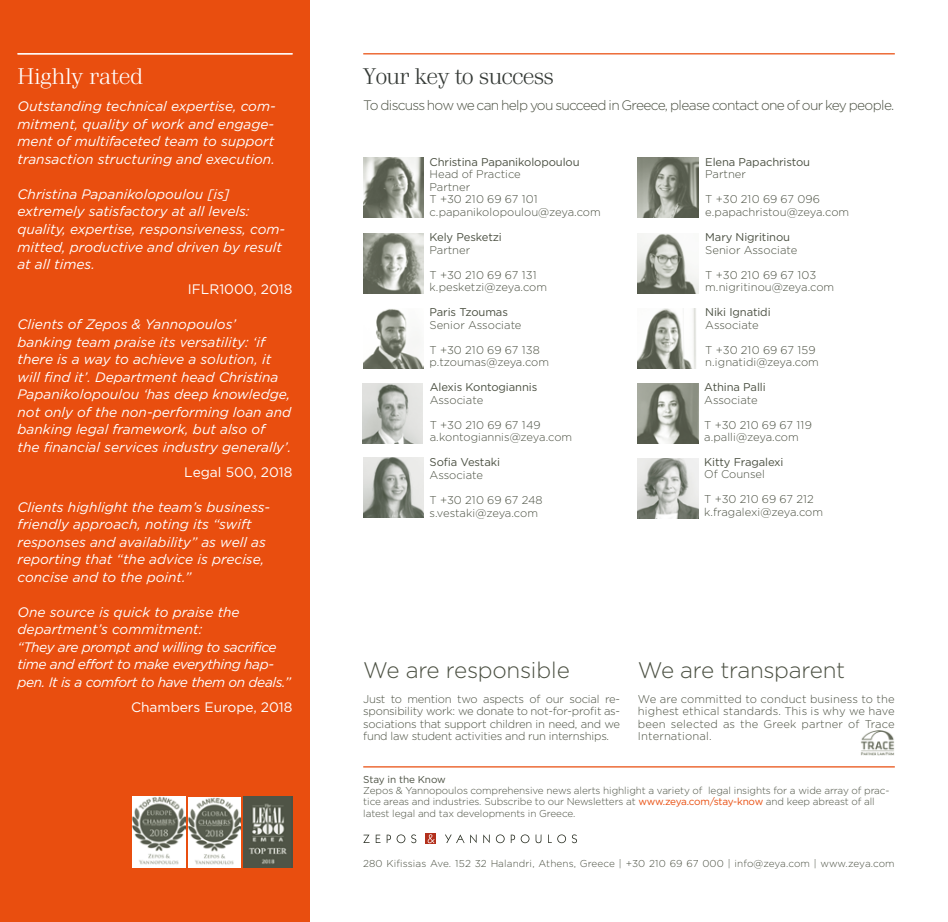
<style>
.page{position:relative;width:948px;height:922px;background:#fff}
.page>*{position:absolute;margin:0;border:0;box-sizing:border-box;transform-origin:0 0}
.t1{font:300 22.5px "Gotham Greek";letter-spacing:-.02em;color:#4c5143}
.t2{font:300 22.5px "Waldorf TL Pro";letter-spacing:-.02em;color:#353a36}
.t3{font:300 22.5px "Waldorf TL Pro";color:#fff}
.t4{font:italic 13.75px/17.5px "Gotham Greek";color:#fff}
.t5{font:italic 13.75px/17.5px "Gotham Greek";letter-spacing:-.03em;color:#fff}
.t6{font:300 13.75px "Gotham Greek";letter-spacing:-.06em;color:#4c5143}
.t7{font:13.75px "Gotham Greek";color:#fff}
.t8{font:300 11.25px/12.5px "Gotham Greek";letter-spacing:-.01em;color:#4c5143}
.t9{font:11.25px "Gotham Greek";letter-spacing:-.01em;color:#4c5143}
.t10{font:300 10px/11.2px "Gotham Greek";letter-spacing:-.02em;color:#4c5143}
.t11{font:300 10px "Gotham Greek";color:#4c5143}
.t12{font:10px "Gotham Greek";letter-spacing:-.01em;color:#4c5143}
.s1{font-weight:400;color:#e94e0f}
</style>
<div class="page">
<div style="left:0;top:0;width:310px;height:921px;background:#e94e0f"></div>
<hr style="left:18px;top:53px;width:275px;height:1px;background:#fff">
<img style="left:188px;top:797px;width:53px;height:70px">
<img style="left:132px;top:796px;width:53px;height:71px">
<img style="left:244px;top:796px;width:48px;height:71px">
<hr style="left:363px;top:766px;width:532px;height:1px;background:#e94e0f">
<hr style="left:363px;top:53px;width:532px;height:1px;background:#e94e0f">
<img style="left:861px;top:730px;width:34px;height:25px">
<img style="left:363px;top:233px;width:60px;height:60px">
<img style="left:363px;top:158px;width:60px;height:60px">
<img style="left:638px;top:158px;width:60px;height:60px">
<img style="left:363px;top:457px;width:60px;height:61px">
<img style="left:638px;top:458px;width:60px;height:60px">
<img style="left:363px;top:309px;width:60px;height:59px">
<img style="left:362px;top:383px;width:60px;height:60px">
<img style="left:638px;top:308px;width:58px;height:60px">
<img style="left:638px;top:233px;width:60px;height:60px">
<img style="left:638px;top:383px;width:60px;height:60px">
<svg style="left:363px;top:834px;width:7px;height:8px"></svg>
<svg style="left:376px;top:834px;width:5px;height:8px"></svg>
<svg style="left:387px;top:834px;width:4px;height:8px"></svg>
<svg style="left:397px;top:834px;width:8px;height:9px"></svg>
<svg style="left:411px;top:834px;width:5px;height:9px"></svg>
<svg style="left:445px;top:834px;width:19px;height:8px"></svg>
<svg style="left:470px;top:834px;width:7px;height:9px"></svg>
<svg style="left:483px;top:834px;width:7px;height:9px"></svg>
<svg style="left:496px;top:834px;width:9px;height:9px"></svg>
<svg style="left:511px;top:834px;width:4px;height:8px"></svg>
<svg style="left:521px;top:834px;width:8px;height:9px"></svg>
<svg style="left:536px;top:834px;width:5px;height:9px"></svg>
<svg style="left:548px;top:834px;width:18px;height:9px"></svg>
<svg style="left:572px;top:834px;width:5px;height:9px"></svg>
<div style="left:425px;top:833px;width:11px;height:10px;background:#b3301c"></div>
<svg style="left:428px;top:834px;width:6px;height:9px"></svg>
<h1 class="t3" style="left:18px;top:63px;width:127px">Highly rated</h1>
<h1 class="t2" style="left:363px;top:63px;width:192px">Your key to success</h1>
<p class="t4" style="left:18px;top:98px;width:260px;text-align:justify">Outstanding technical expertise, com&shy;mitment, quality of work and engage&shy;ment of multifaceted team to support transaction structuring and execution.</p>
<p class="t4" style="left:18px;top:185px;width:269px">Christina Papanikolopoulou [is] extremely satisfactory at all levels: quality, expertise, responsiveness, com&shy;mitted, productive and driven by result at all times.</p>
<p class="t7" style="left:188px;top:281px;width:106px">IFLR1000, 2018</p>
<p class="t4" style="left:18px;top:315px;width:275px">Clients of Zepos &amp; Yannopoulos’ banking team praise its versatility: ‘if there is a way to achieve a solution, it will find it’. Department head Christina Papanikolopoulou ‘has deep knowledge, not only of the non-performing loan and banking legal framework, but also of<br>the financial services industry generally’.</p>
<p class="t7" style="left:184px;top:464px;width:110px">Legal 500, 2018</p>
<p class="t4" style="left:18px;top:498px;width:254px">Clients highlight the team’s business&shy;friendly approach, noting its “swift responses and availability” as well as reporting that “the advice is precise, concise and to the point.”</p>
<p class="t5" style="left:18px;top:603px;width:275px">One source is quick to praise the department’s commitment:<br>“They are prompt and willing to sacrifice time and effort to make everything hap&shy;pen. It is a comfort to have them on deals.”</p>
<p class="t7" style="left:131px;top:699px;width:163px">Chambers Europe, 2018</p>
<p class="t6" style="left:363px;top:98px;width:533px">To discuss how we can help you succeed in Greece, please contact one of our key people.</p>
<p class="t9" style="left:430px;top:156px;width:151px">Christina Papanikolopoulou</p>
<p class="t8" style="left:430px;top:168px;width:173px">Head of Practice<br>Partner<br>T +30 210 69 67 101 c.papanikolopoulou@zeya.com</p>
<p class="t9" style="left:430px;top:231px;width:74px">Kely Pesketzi</p>
<p class="t8" style="left:430px;top:243px;width:42px">Partner</p>
<p class="t8" style="left:430px;top:268px;width:119px">T +30 210 69 67 131 k.pesketzi@zeya.com</p>
<p class="t9" style="left:430px;top:306px;width:80px">Paris Tzoumas</p>
<p class="t8" style="left:430px;top:318px;width:94px">Senior Associate</p>
<p class="t8" style="left:430px;top:343px;width:121px">T +30 210 69 67 138 p.tzoumas@zeya.com</p>
<p class="t9" style="left:430px;top:381px;width:109px">Alexis Kontogiannis</p>
<p class="t8" style="left:430px;top:393px;width:55px">Associate</p>
<p class="t8" style="left:430px;top:418px;width:144px">T +30 210 69 67 149 a.kontogiannis@zeya.com</p>
<p class="t9" style="left:430px;top:456px;width:72px">Sofia Vestaki</p>
<p class="t8" style="left:430px;top:468px;width:55px">Associate</p>
<p class="t8" style="left:430px;top:493px;width:115px">T +30 210 69 67 248 s.vestaki@zeya.com</p>
<p class="t9" style="left:705px;top:156px;width:106px">Elena Papachristou</p>
<p class="t8" style="left:705px;top:168px;width:42px">Partner</p>
<p class="t8" style="left:705px;top:193px;width:145px">T +30 210 69 67 096 e.papachristou@zeya.com</p>
<p class="t9" style="left:705px;top:231px;width:86px">Mary Nigritinou</p>
<p class="t8" style="left:705px;top:243px;width:94px">Senior Associate</p>
<p class="t8" style="left:705px;top:268px;width:130px">T +30 210 69 67 103 m.nigritinou@zeya.com</p>
<p class="t9" style="left:705px;top:306px;width:67px">Niki Ignatidi</p>
<p class="t8" style="left:705px;top:318px;width:55px">Associate</p>
<p class="t8" style="left:705px;top:343px;width:115px">T +30 210 69 67 159 n.ignatidi@zeya.com</p>
<p class="t9" style="left:704px;top:381px;width:63px">Athina Palli</p>
<p class="t8" style="left:704px;top:393px;width:55px">Associate</p>
<p class="t8" style="left:704px;top:418px;width:109px">T +30 210 69 67 119 a.palli@zeya.com</p>
<p class="t9" style="left:704px;top:455px;width:81px">Kitty Fragalexi</p>
<p class="t8" style="left:704px;top:468px;width:62px">Of Counsel</p>
<p class="t8" style="left:704px;top:493px;width:120px">T +30 210 69 67 212 k.fragalexi@zeya.com</p>
<h1 class="t1" style="left:363px;top:658px;width:209px">We are responsible</h1>
<p class="t8" style="left:363px;top:692px;width:258px;text-align:justify">Just to mention two aspects of our social re&shy;sponsibility work: we donate to not-for-profit as&shy;sociations that support children in need, and we fund law student activities and run internships.</p>
<p class="t8" style="left:638px;top:692px;width:258px;text-align:justify">We are committed to conduct business to the highest ethical standards. This is why we have been selected as the Greek partner of Trace International.</p>
<p class="t12" style="left:363px;top:773px;width:84px">Stay in the Know</p>
<p class="t10" style="left:363px;top:784px;width:528px">Zepos &amp; Yannopoulos comprehensive news alerts highlight a variety of legal insights for a wide array of prac&shy;tice areas and industries. Subscribe to our Newsletters at <span class="s1">www.zeya.com/stay-know</span> and keep abreast of all latest legal and tax developments in Greece.</p>
<h1 class="t1" style="left:638px;top:658px;width:209px">We are transparent</h1>
<p class="t11" style="left:363px;top:858px;width:533px">280 Kifissias Ave. 152 32 Halandri, Athens, Greece | +30 210 69 67 000 | info@zeya.com | www.zeya.com</p>
</div>
